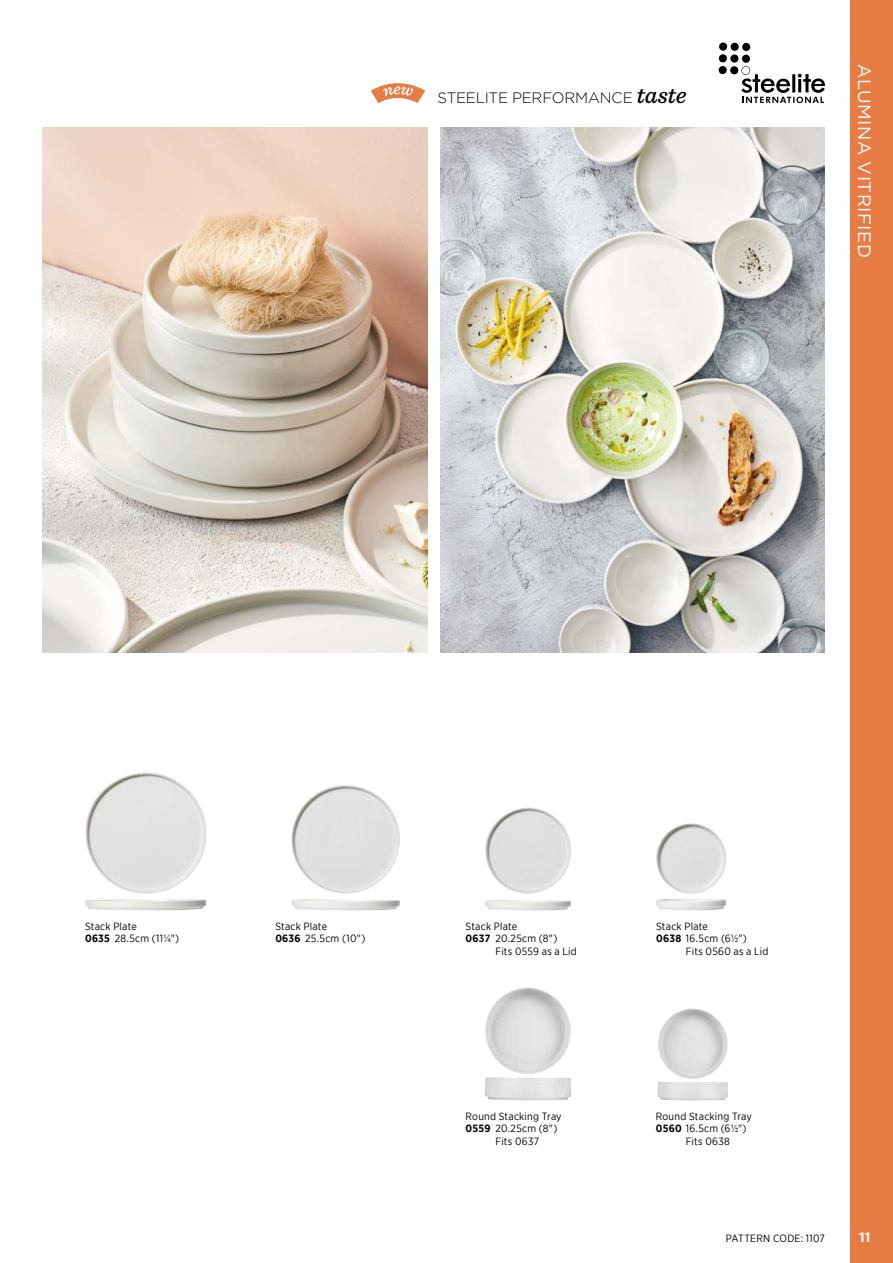
<style>
.page{position:relative;width:893px;height:1263px;background:#fff}
.page>*{position:absolute;margin:0;border:0;box-sizing:border-box;transform-origin:0 0}
.t1{font:18px "Gotham";letter-spacing:.03em;color:#fff}
.t2{font:300 15px "Gotham";letter-spacing:-.015em;color:#000}
.t3{font:700 13.5px "Gotham";color:#fff}
.t4{font:10.5px/12.8px "Gotham Narrow";letter-spacing:.02em;color:#000}
.s1{font-family:"Sentinel";font-weight:500;font-style:italic;font-size:24px}
.s2{font-weight:700}
</style>
<div class="page">
<div style="left:730px;top:66px;width:8px;height:8px;background:#000;border-radius:50%"></div>
<div style="left:719px;top:66px;width:8px;height:8px;background:#000;border-radius:50%"></div>
<div style="left:742px;top:55px;width:8px;height:8px;background:#000;border-radius:50%"></div>
<svg style="left:730px;top:54px;width:9px;height:9px"></svg>
<div style="left:719px;top:54px;width:8px;height:8px;background:#000;border-radius:50%"></div>
<div style="left:742px;top:43px;width:8px;height:8px;background:#000;border-radius:50%"></div>
<div style="left:731px;top:43px;width:8px;height:8px;background:#000;border-radius:50%"></div>
<div style="left:719px;top:43px;width:8px;height:8px;background:#000;border-radius:50%"></div>
<svg style="left:741px;top:66px;width:84px;height:37px"></svg>
<svg style="left:371px;top:83px;width:54px;height:20px"></svg>
<img style="left:43px;top:128px;width:384px;height:524px">
<img style="left:85px;top:772px;width:121px;height:122px">
<img style="left:85px;top:899px;width:121px;height:12px">
<img style="left:291px;top:785px;width:109px;height:109px">
<img style="left:291px;top:899px;width:109px;height:12px">
<img style="left:485px;top:807px;width:86px;height:87px">
<img style="left:485px;top:900px;width:86px;height:11px">
<img style="left:656px;top:823px;width:71px;height:71px">
<img style="left:656px;top:899px;width:70px;height:12px">
<img style="left:485px;top:987px;width:86px;height:87px">
<img style="left:485px;top:1077px;width:86px;height:24px">
<img style="left:658px;top:1008px;width:70px;height:71px">
<img style="left:658px;top:1082px;width:70px;height:19px">
<img style="left:440px;top:128px;width:385px;height:524px">
<div style="left:850px;top:0;width:43px;height:1263px;background:#e77b44"></div>
<h2 class="t2" style="left:437px;top:90px;width:251px">STEELITE PERFORMANCE <span class="s1">taste</span></h2>
<h1 class="t1" style="left:875px;top:64px;width:195px;rotate:90deg">ALUMINA VITRIFIED</h1>
<p class="t4" style="left:85px;top:919px;width:96px">Stack Plate<br><span class="s2">0635</span> 28.5cm (11¼")</p>
<p class="t4" style="left:275px;top:919px;width:91px">Stack Plate<br><span class="s2">0636</span> 25.5cm (10")</p>
<p class="t4" style="left:466px;top:919px;width:53px">Stack Plate</p>
<p class="t4" style="left:466px;top:932px;width:93px"><span class="s2">0637</span> 20.25cm (8")</p>
<p class="t4" style="left:495px;top:945px;width:83px">Fits 0559 as a Lid</p>
<p class="t4" style="left:466px;top:1109px;width:98px">Round Stacking Tray</p>
<p class="t4" style="left:466px;top:1122px;width:93px"><span class="s2">0559</span> 20.25cm (8")</p>
<p class="t4" style="left:495px;top:1135px;width:45px">Fits 0637</p>
<p class="t4" style="left:656px;top:919px;width:53px">Stack Plate</p>
<p class="t4" style="left:656px;top:932px;width:92px"><span class="s2">0638</span> 16.5cm (6½")</p>
<p class="t4" style="left:686px;top:945px;width:84px">Fits 0560 as a Lid</p>
<p class="t4" style="left:656px;top:1109px;width:98px">Round Stacking Tray</p>
<p class="t4" style="left:656px;top:1122px;width:92px"><span class="s2">0560</span> 16.5cm (6½")</p>
<p class="t4" style="left:686px;top:1135px;width:46px">Fits 0638</p>
<p class="t4" style="left:726px;top:1231px;width:101px">PATTERN CODE: 1107</p>
<p class="t3" style="left:859px;top:1229px;width:13px">11</p>
</div>
